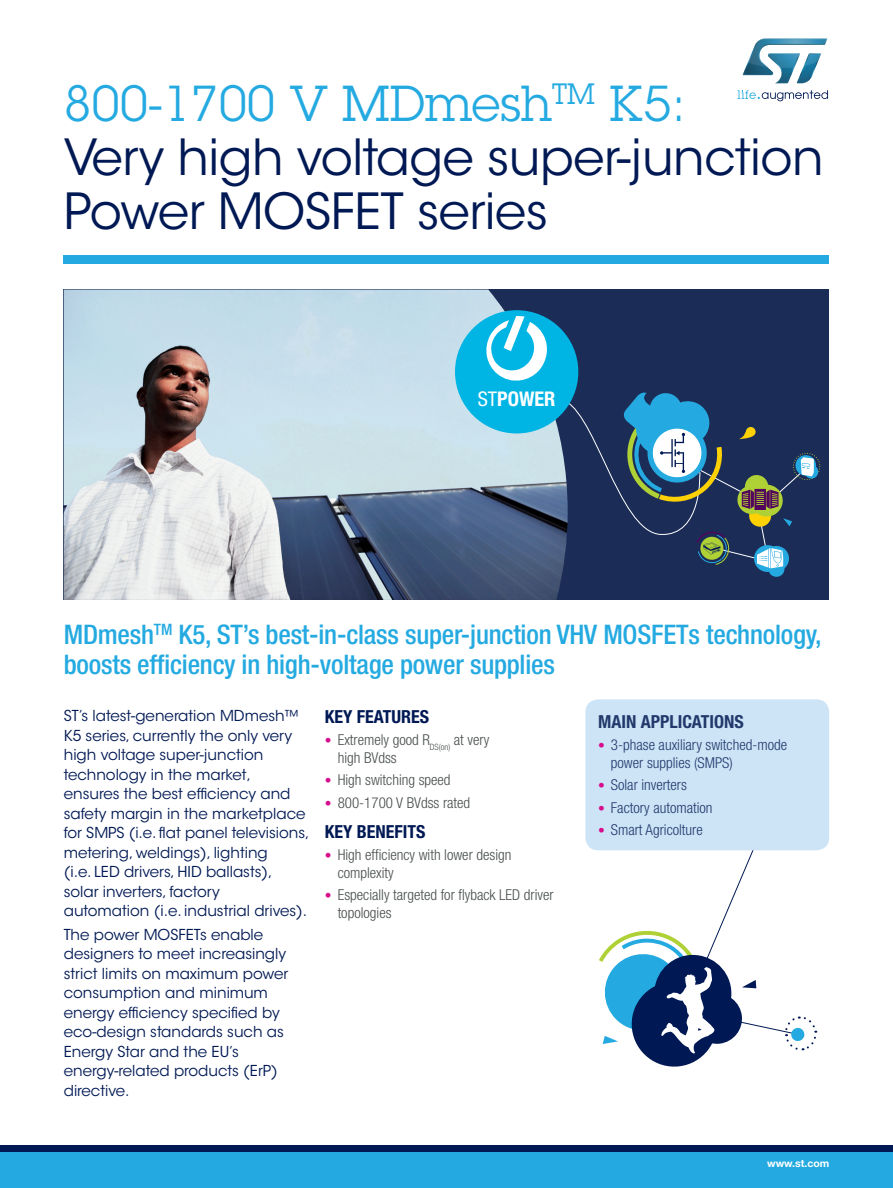
<style>
.page{position:relative;width:893px;height:1188px;background:#fff}
.page>*{position:absolute;margin:0;border:0;box-sizing:border-box;transform-origin:0 0}
.t1{font:49.5px/54px "ITC Avant Garde Std";letter-spacing:-.01em;color:#001954}
.t2{font:49.5px "Lubalin Graph Std";color:#24aae1}
.t3{font:500 condensed 27px/30px "Helvetica Neue LT Std";letter-spacing:-.01em;color:#24aae1}
.t4{font:700 condensed 20.25px "Helvetica Neue LT Std";color:#fff}
.t5{font:700 condensed 18px "Helvetica Neue LT Std";color:#001954}
.t6{font:700 condensed 18px "Helvetica Neue LT Std";color:#23396c}
.t7{font:15px/19.5px "ITC Avant Garde Std";color:#001954}
.t8{font:300 condensed 15px/18px "Helvetica Neue LT Std";color:#484d4d}
.t9{font:300 condensed 15px/18px "Helvetica Neue LT Std";color:#23396c}
.t10{font:700 10.5px "Helvetica Neue LT Std";color:#fff}
.s1{font-weight:400}
.s2{font-size:13.5px;color:#d70c8c}
</style>
<div class="page">
<div style="left:64px;top:290px;width:765px;height:310px;background:#1b2d57"></div>
<img style="left:64px;top:290px;width:504px;height:310px">
<svg style="left:596px;top:850px;width:221px;height:217px"></svg>
<div style="left:585px;top:699px;width:244px;height:151px;background:#cce4f6;border-radius:13px"></div>
<div style="left:0;top:1145px;width:893px;height:43px;background:#24aae1"></div>
<div style="left:0;top:1145px;width:893px;height:7px;background:#001954"></div>
<svg style="left:737px;top:90px;width:91px;height:11px"></svg>
<svg style="left:742px;top:38px;width:86px;height:46px"></svg>
<div style="left:64px;top:255px;width:765px;height:9px;background:#24aae1"></div>
<div style="left:793px;top:453px;width:27px;height:27px;border:1px dashed #b0d136;border-radius:50%"></div>
<svg style="left:559px;top:391px;width:260px;height:187px"></svg>
<div style="left:455px;top:310px;width:123px;height:123px;background:#00b5e4;border-radius:50%"></div>
<svg style="left:485px;top:316px;width:62px;height:65px"></svg>
<h1 class="t2" style="left:64px;top:72px;width:624px">800-1700 V MDmesh<sup>TM</sup> K5:</h1>
<h1 class="t1" style="left:64px;top:130px;width:761px">Very high voltage super-junction<br>Power MOSFET series</h1>
<h3 class="t4" style="left:478px;top:387px;width:79px"><span class="s1">ST</span>POWER</h3>
<h2 class="t3" style="left:64px;top:619px;width:759px">MDmesh<sup>TM</sup> K5, ST’s best-in-class super-junction VHV MOSFETs technology, boosts efficiency in high-voltage power supplies</h2>
<p class="t7" style="left:64px;top:706px;width:247px">ST’s latest-generation MDmesh™<br>K5 series, currently the only very high voltage super-junction technology in the market, ensures the best efficiency and safety margin in the marketplace for SMPS (i.e. flat panel televisions, metering, weldings), lighting<br>(i.e. LED drivers, HID ballasts), solar inverters, factory<br>automation (i.e. industrial drives).</p>
<p class="t7" style="left:64px;top:925px;width:226px">The power MOSFETs enable designers to meet increasingly strict limits on maximum power consumption and minimum energy efficiency specified by eco-design standards such as<br>Energy Star and the EU’s energy-related products (ErP) directive.</p>
<p class="t5" style="left:325px;top:706px;width:106px">KEY FEATURES</p>
<p class="t8" style="left:338px;top:731px;width:153px;text-indent:-13px"><span class="s2">•</span> Extremely good R<sub>DS(on)</sub> at very high BVdss</p>
<p class="t8" style="left:325px;top:771px;width:127px"><span class="s2">•</span> High switching speed</p>
<p class="t8" style="left:325px;top:793px;width:147px"><span class="s2">•</span> 800-1700 V BVdss rated</p>
<p class="t5" style="left:325px;top:820px;width:102px">KEY BENEFITS</p>
<p class="t8" style="left:338px;top:846px;width:175px;text-indent:-13px"><span class="s2">•</span> High efficiency with lower design complexity</p>
<p class="t8" style="left:338px;top:886px;width:217px;text-indent:-13px"><span class="s2">•</span> Especially targeted for flyback LED driver topologies</p>
<p class="t6" style="left:598px;top:711px;width:147px">MAIN APPLICATIONS</p>
<p class="t9" style="left:611px;top:736px;width:178px;text-indent:-13px"><span class="s2">•</span> 3-phase auxiliary switched-mode power supplies (SMPS)</p>
<p class="t9" style="left:598px;top:776px;width:90px"><span class="s2">•</span> Solar inverters</p>
<p class="t9" style="left:598px;top:798px;width:116px"><span class="s2">•</span> Factory automation</p>
<p class="t9" style="left:598px;top:820px;width:106px"><span class="s2">•</span> Smart Agricolture</p>
<p class="t10" style="left:767px;top:1157px;width:64px">www.st.com</p>
</div>
